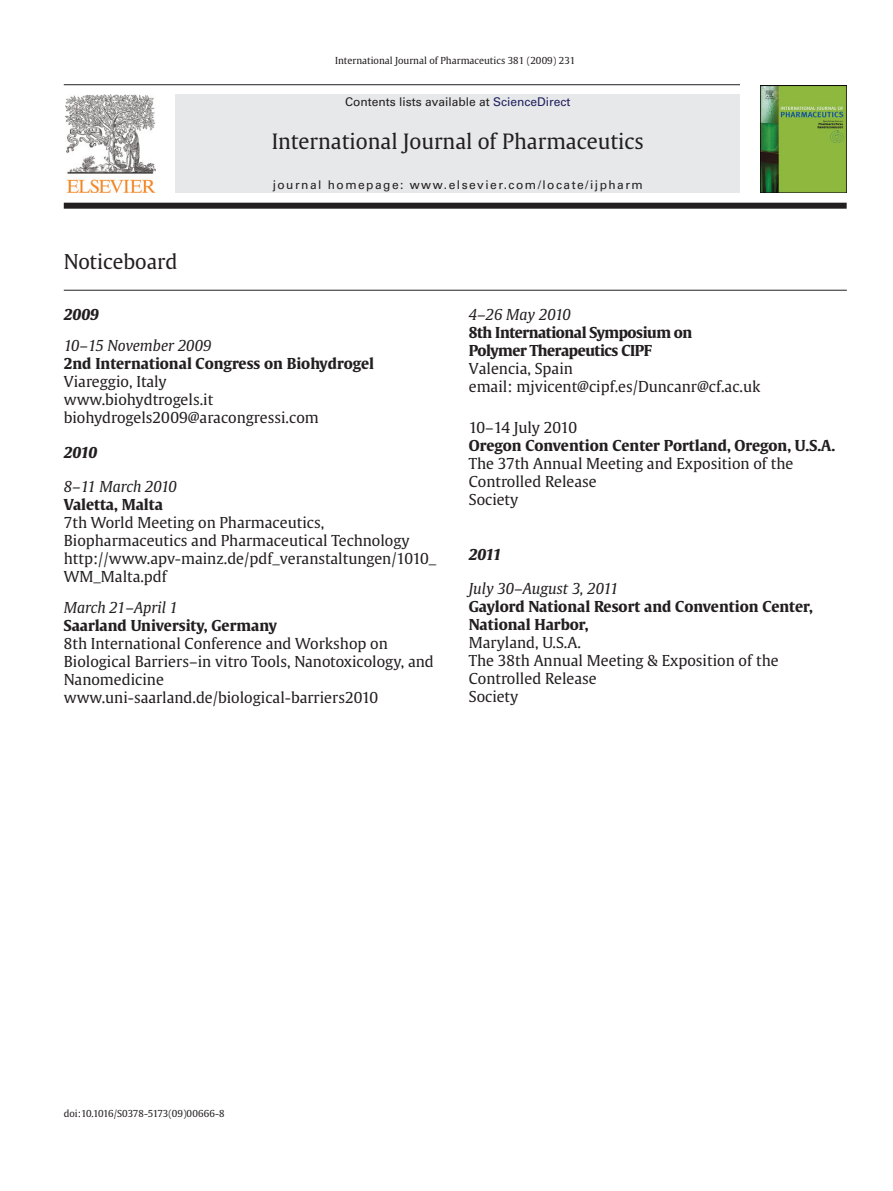
<style>
.page{position:relative;width:893px;height:1191px;background:#fff}
.page>*{position:absolute;margin:0;border:0;box-sizing:border-box;transform-origin:0 0}
.t1{font:21px "Gulliver";color:#231f20}
.t2{font:20.25px "Gulliver";color:#231f20}
.t3{font:15px/18px "Gulliver";color:#231f20}
.t4{font:700 15px/18px "Gulliver";color:#231f20}
.t5{font:italic 15px "Gulliver";color:#231f20}
.t6{font:700 15px/18px "Gulliver";letter-spacing:-.03em;color:#231f20}
.t7{font:15px "Gulliver";letter-spacing:-.025em;color:#231f20}
.t8{font:italic 700 15px "Gulliver";color:#231f20}
.t9{font:12px "Univers";letter-spacing:.12em;color:#231f20}
.t10{font:12px "Univers";color:#231f20}
.t11{font:9.6px "Gulliver";color:#231f20}
.s1{color:#211f60}
</style>
<div class="page">
<hr style="left:64px;top:84px;width:676px;height:1px;background:#231f20">
<div style="left:64px;top:203px;width:783px;height:6px;background:#231f20"></div>
<img style="left:65px;top:94px;width:90px;height:98px">
<img style="left:761px;top:85px;width:85px;height:107px">
<div style="left:176px;top:94px;width:564px;height:99px;background:#e7e8e9"></div>
<hr style="left:64px;top:290px;width:783px;height:1px;background:#231f20">
<p class="t11" style="left:335px;top:56px;width:242px">International Journal of Pharmaceutics 381 (2009) 231</p>
<h2 class="t2" style="left:64px;top:253px;width:115px">Noticeboard</h2>
<p class="t10" style="left:345px;top:97px;width:227px">Contents lists available at <span class="s1">ScienceDirect</span></p>
<h1 class="t1" style="left:272px;top:132px;width:374px">International Journal of Pharmaceutics</h1>
<p class="t9" style="left:273px;top:180px;width:372px">journal homepage: www.elsevier.com/locate/ijpharm</p>
<p class="t8" style="left:64px;top:308px;width:37px">2009</p>
<p class="t5" style="left:64px;top:339px;width:149px">10–15 November 2009</p>
<p class="t4" style="left:64px;top:355px;width:312px">2nd International Congress on Biohydrogel</p>
<p class="t3" style="left:64px;top:373px;width:256px">Viareggio, Italy www.biohydtrogels.it biohydrogels2009@aracongressi.com</p>
<p class="t8" style="left:64px;top:446px;width:35px">2010</p>
<p class="t5" style="left:64px;top:480px;width:115px">8–11 March 2010</p>
<p class="t4" style="left:64px;top:496px;width:101px">Valetta, Malta</p>
<p class="t3" style="left:64px;top:514px;width:374px">7th World Meeting on Pharmaceutics, Biopharmaceutics and Pharmaceutical Technology http://www.apv-mainz.de/pdf_veranstaltungen/1010_ WM_Malta.pdf</p>
<p class="t5" style="left:64px;top:601px;width:116px">March 21–April 1</p>
<p class="t4" style="left:64px;top:617px;width:215px">Saarland University, Germany</p>
<p class="t3" style="left:64px;top:635px;width:372px">8th International Conference and Workshop on Biological Barriers–in vitro Tools, Nanotoxicology, and Nanomedicine www.uni-saarland.de/biological-barriers2010</p>
<p class="t5" style="left:469px;top:308px;width:103px">4–26 May 2010</p>
<p class="t6" style="left:469px;top:324px;width:225px">8th International Symposium on<br>Polymer Therapeutics CIPF</p>
<p class="t3" style="left:469px;top:360px;width:293px">Valencia, Spain<br>email: mjvicent@cipf.es/Duncanr@cf.ac.uk</p>
<p class="t7" style="left:469px;top:421px;width:110px">10–14 July 2010</p>
<p class="t4" style="left:469px;top:437px;width:368px">Oregon Convention Center Portland, Oregon, U.S.A.</p>
<p class="t3" style="left:469px;top:455px;width:326px">The 37th Annual Meeting and Exposition of the<br>Controlled Release<br>Society</p>
<p class="t8" style="left:469px;top:548px;width:34px">2011</p>
<p class="t5" style="left:469px;top:582px;width:151px">July 30–August 3, 2011</p>
<p class="t4" style="left:469px;top:599px;width:346px">Gaylord National Resort and Convention Center,<br>National Harbor,</p>
<p class="t3" style="left:469px;top:635px;width:311px">Maryland, U.S.A.<br>The 38th Annual Meeting &amp; Exposition of the<br>Controlled Release<br>Society</p>
<p class="t11" style="left:64px;top:1109px;width:162px">doi:10.1016/S0378-5173(09)00666-8</p>
</div>
